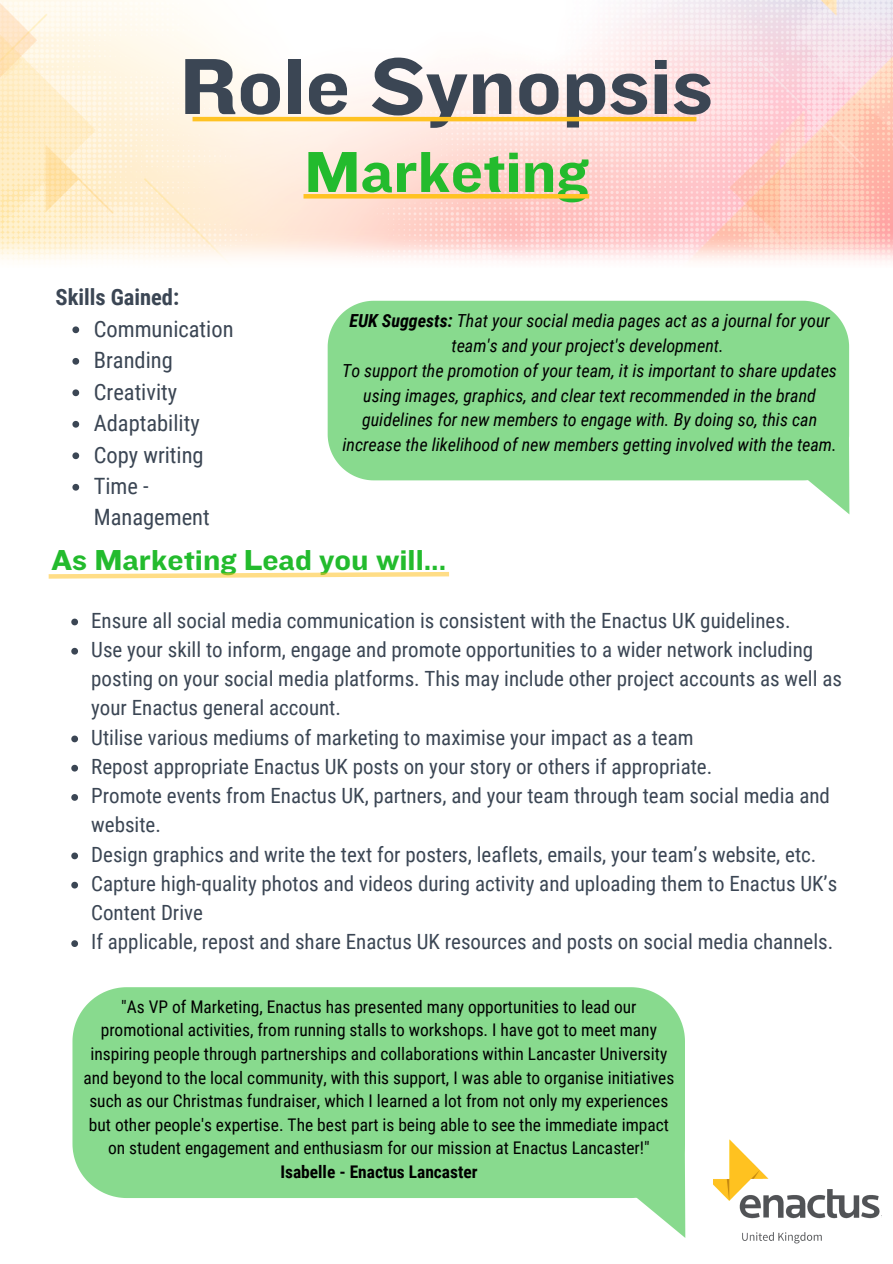
<style>
.page{position:relative;width:893px;height:1264px;background:#fff}
.page>*{position:absolute;margin:0;border:0;box-sizing:border-box;transform-origin:0 0}
.t1{font:82.5px "Knockout HTF52 Cruiserweight";color:#3b4654}
.t2{font:60px "Knockout HTF52 Cruiserweight";color:#23bb2d}
.t3{font:30px "Knockout HTF52 Cruiserweight";color:#23bb2d}
.t4{font:22.5px/31.5px "Roboto Condensed";color:#3b4654}
.t5{font:700 22.5px "Roboto Condensed";color:#3b4654}
.t6{font:21px/29.2px "Roboto Condensed";color:#3b4654}
.t7{font:italic 18px/24.8px "Roboto Condensed";color:#000;text-align:center}
.t8{font:17.4px/23.5px "Roboto Condensed";color:#000;text-align:center}
.t9{font:700 17.4px "Roboto Condensed";color:#000}
.s1{font-weight:700}
</style>
<div class="page">
<img style="left:0;top:0;width:892px;height:889px">
<img style="left:713px;top:1139px;width:167px;height:105px">
<svg style="left:71px;top:618px;width:7px;height:7px"></svg>
<svg style="left:71px;top:648px;width:7px;height:6px"></svg>
<svg style="left:71px;top:735px;width:7px;height:7px"></svg>
<svg style="left:71px;top:764px;width:7px;height:7px"></svg>
<svg style="left:71px;top:794px;width:7px;height:6px"></svg>
<svg style="left:71px;top:852px;width:7px;height:7px"></svg>
<svg style="left:71px;top:881px;width:7px;height:7px"></svg>
<svg style="left:71px;top:940px;width:7px;height:7px"></svg>
<hr style="left:192px;top:117px;width:504px;height:4px;background:#ffc222">
<hr style="left:303px;top:194px;width:286px;height:4px;background:#ffc222">
<svg style="left:44px;top:569px;width:409px;height:12px"></svg>
<svg style="left:72px;top:326px;width:7px;height:7px"></svg>
<svg style="left:72px;top:358px;width:7px;height:6px"></svg>
<svg style="left:72px;top:389px;width:7px;height:7px"></svg>
<svg style="left:72px;top:421px;width:7px;height:6px"></svg>
<svg style="left:72px;top:452px;width:7px;height:7px"></svg>
<svg style="left:72px;top:484px;width:7px;height:6px"></svg>
<div style="left:72px;top:987px;width:613px;height:210px;background:#88da8e"></div>
<svg style="left:539px;top:1110px;width:146px;height:127px"></svg>
<div style="left:327px;top:301px;width:522px;height:179px;background:#88da8e"></div>
<svg style="left:725px;top:406px;width:124px;height:108px"></svg>
<h1 class="t1" style="left:180px;top:42px;width:535px">Role Synopsis</h1>
<h2 class="t2" style="left:304px;top:140px;width:285px">Marketing</h2>
<p class="t5" style="left:56px;top:284px;width:125px">Skills Gained:</p>
<p class="t4" style="left:94px;top:313px;width:141px">Communication<br>Branding<br>Creativity<br>Adaptability<br>Copy writing<br>Time -<br>Management</p>
<p class="t7" style="left:342px;top:309px;width:496px"><span class="s1">EUK Suggests:</span> That your social media pages act as a journal for your team's and your project's development.<br>To support the promotion of your team, it is important to share updates using images, graphics, and clear text recommended in the brand guidelines for new members to engage with. By doing so, this can increase the likelihood of new members getting involved with the team.</p>
<h3 class="t3" style="left:51px;top:543px;width:396px">As Marketing Lead you will...</h3>
<p class="t6" style="left:91px;top:606px;width:752px">Ensure all social media communication is consistent with the Enactus UK guidelines.<br>Use your skill to inform, engage and promote opportunities to a wider network including posting on your social media platforms. This may include other project accounts as well as your Enactus general account.<br>Utilise various mediums of marketing to maximise your impact as a team<br>Repost appropriate Enactus UK posts on your story or others if appropriate.<br>Promote events from Enactus UK, partners, and your team through team social media and website.<br>Design graphics and write the text for posters, leaflets, emails, your team’s website, etc.<br>Capture high-quality photos and videos during activity and uploading them to Enactus UK’s Content Drive<br>If applicable, repost and share Enactus UK resources and posts on social media channels.</p>
<p class="t8" style="left:83px;top:995px;width:592px">"As VP of Marketing, Enactus has presented many opportunities to lead our promotional activities, from running stalls to workshops. I have got to meet many inspiring people through partnerships and collaborations within Lancaster University and beyond to the local community, with this support, I was able to organise initiatives such as our Christmas fundraiser, which I learned a lot from not only my experiences but other people's expertise. The best part is being able to see the immediate impact on student engagement and enthusiasm for our mission at Enactus Lancaster!"</p>
<p class="t9" style="left:280px;top:1161px;width:198px">Isabelle - Enactus Lancaster</p>
</div>
